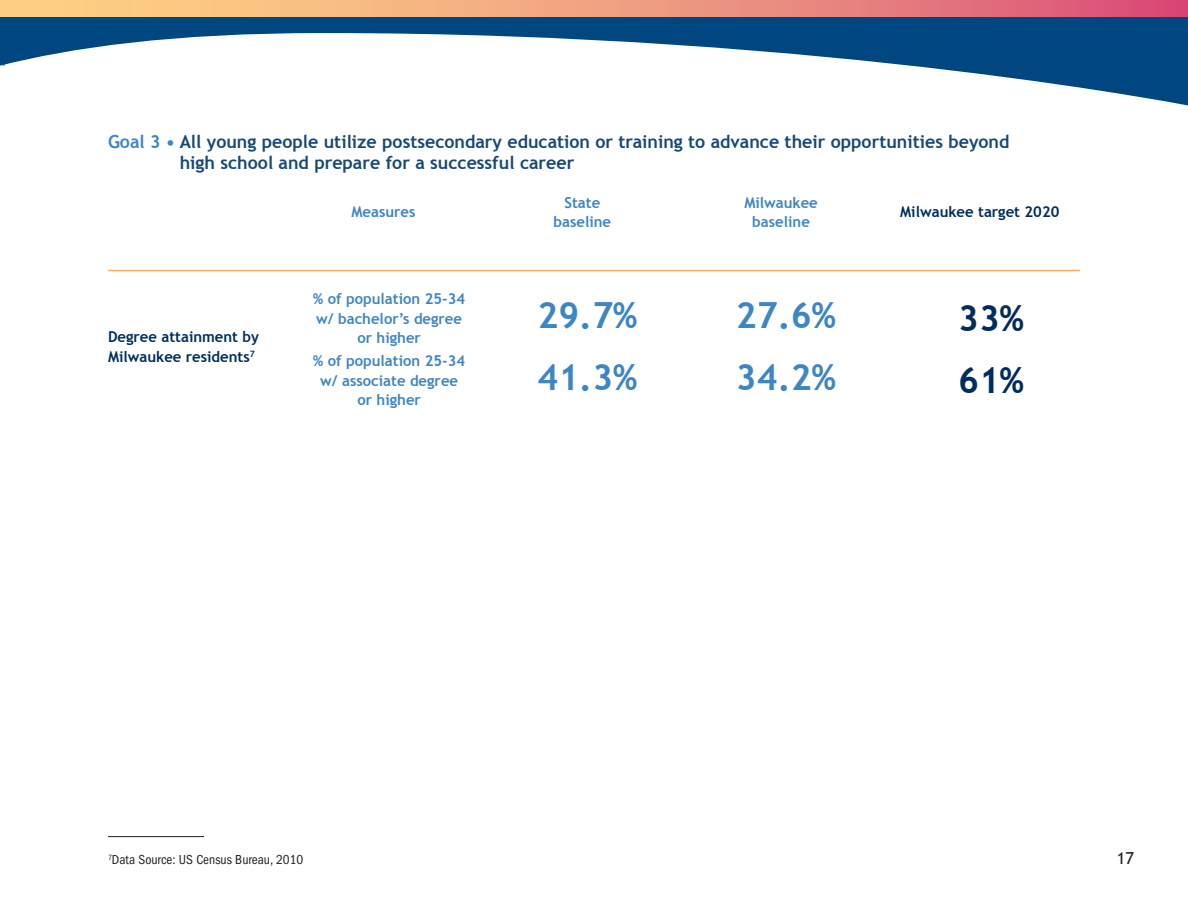
<style>
.page{position:relative;width:1188px;height:918px;background:#fff}
.page>*{position:absolute;margin:0;border:0;box-sizing:border-box;transform-origin:0 0}
.large_numbers_-_ligh{font:700 36px "Trebuchet MS";color:#3e85c5}
.large_numbers_-_ligh-2{font:700 36px "Trebuchet MS";color:#002d5e}
.small_subheads_-_lig{font:700 18px/21px "Trebuchet MS";color:#174876}
.t1{font:16.5px "Trebuchet MS";color:#231f20}
.small_subheads_-_lig-2{font:700 15px/19.5px "Trebuchet MS";color:#3e85c5;text-align:center}
.small_subheads_-_dar{font:700 15px/19.5px "Trebuchet MS";color:#002d5e}
.small_subheads_-_lig-3{font:700 15px "Trebuchet MS";color:#002d5e}
.chart_type{font:condensed 13.5px "ITC Franklin Gothic Std";color:#231f20}
.s1{color:#3e85c5}
</style>
<div class="page">
<svg style="left:0;top:17px;width:1188px;height:89px"></svg>
<svg style="left:0;top:0;width:1188px;height:17px;background:#ee9b7f"></svg>
<hr style="left:108px;top:270px;width:972px;height:1px;background:#fab05f">
<hr style="left:108px;top:836px;width:96px;height:1px;background:#231f20">
<p class="small_subheads_-_lig" style="left:180px;top:131px;width:831px;text-indent:-72px"><span class="s1">Goal 3 •</span> All young people utilize postsecondary education or training to advance their opportunities beyond high school and prepare for a successful career</p>
<p class="small_subheads_-_dar" style="left:108px;top:327px;width:153px">Degree attainment by<br>Milwaukee residents<sup>7</sup></p>
<p class="small_subheads_-_lig-2" style="left:352px;top:202px;width:65px">Measures</p>
<p class="small_subheads_-_lig-2" style="left:554px;top:192px;width:59px">State baseline</p>
<p class="small_subheads_-_lig-2" style="left:744px;top:192px;width:75px">Milwaukee baseline</p>
<p class="small_subheads_-_lig-3" style="left:900px;top:203px;width:161px">Milwaukee target 2020</p>
<p class="small_subheads_-_lig-2" style="left:313px;top:289px;width:153px">% of population 25-34 w/ bachelor’s degree or higher</p>
<p class="large_numbers_-_ligh" style="left:538px;top:293px;width:102px">29.7%</p>
<p class="large_numbers_-_ligh" style="left:736px;top:293px;width:102px">27.6%</p>
<p class="large_numbers_-_ligh-2" style="left:958px;top:296px;width:68px">33%</p>
<p class="small_subheads_-_lig-2" style="left:313px;top:351px;width:153px">% of population 25-34 w/ associate degree or higher</p>
<p class="large_numbers_-_ligh" style="left:538px;top:355px;width:102px">41.3%</p>
<p class="large_numbers_-_ligh" style="left:736px;top:355px;width:102px">34.2%</p>
<p class="large_numbers_-_ligh-2" style="left:958px;top:358px;width:68px">61%</p>
<p class="chart_type" style="left:108px;top:852px;width:197px"><sup>7</sup>Data Source: US Census Bureau, 2010</p>
<p class="t1" style="left:1117px;top:848px;width:19px">17</p>
</div>
